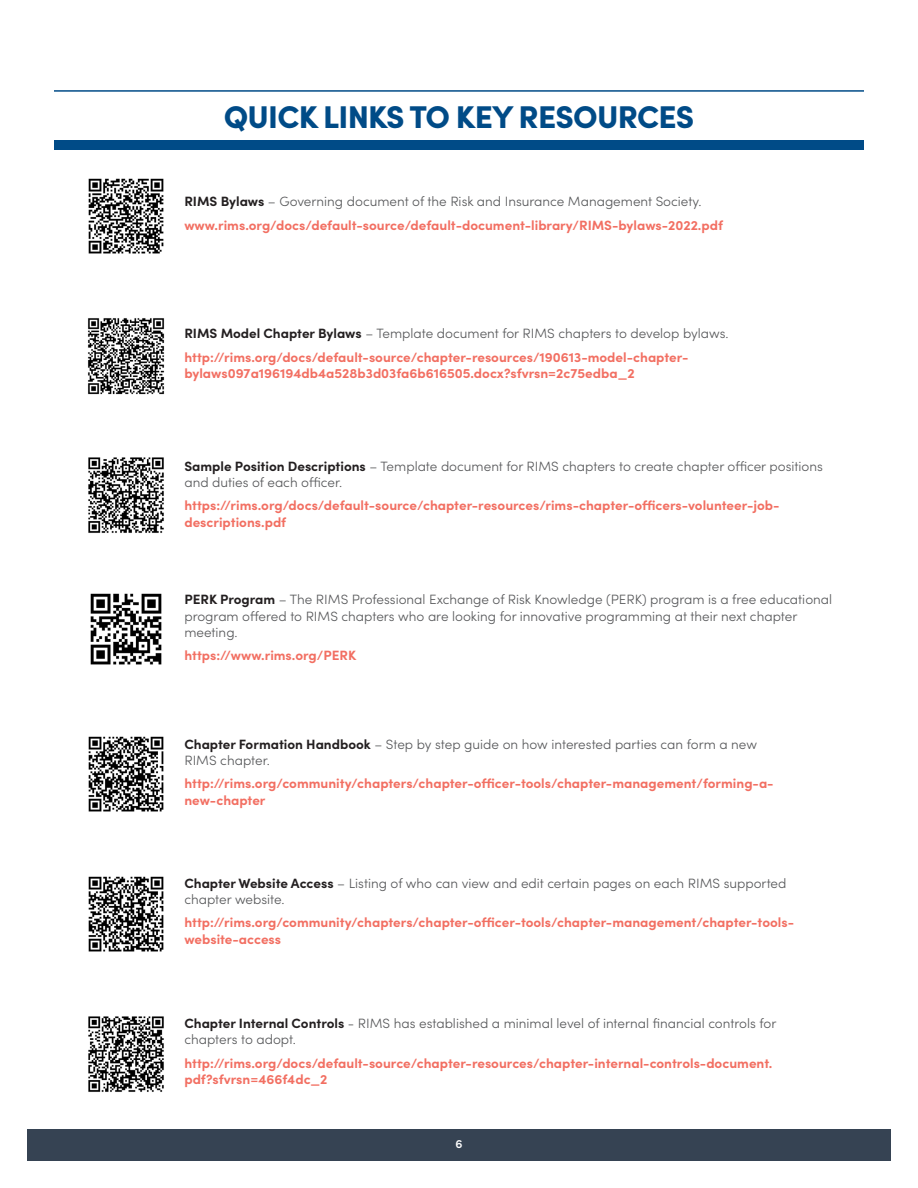
<style>
.page{position:relative;width:918px;height:1188px;background:#fff}
.page>*{position:absolute;margin:0;border:0;box-sizing:border-box;transform-origin:0 0}
.Body{font:900 31.5px "Sofia Pro";letter-spacing:-.025em;color:#004b87}
.Body-2{font:300 13.5px/16.5px "Sofia Pro";color:#57585a}
.Body-3{font:700 13.5px/16.5px "Sofia Pro";color:#f26f62}
.t1{font:600 12px "Sofia Pro";color:#fff}
.s1{font-weight:700;color:#231f20}
</style>
<div class="page">
<div style="left:27px;top:1129px;width:864px;height:32px;background:#364353"></div>
<div style="left:54px;top:140px;width:810px;height:10px;background:#004b87"></div>
<hr style="left:54px;top:90px;width:810px;height:2px;background:#004b87">
<img style="left:88px;top:178px;width:76px;height:76px">
<img style="left:88px;top:318px;width:77px;height:77px">
<img style="left:88px;top:457px;width:76px;height:76px">
<img style="left:90px;top:593px;width:72px;height:72px">
<img style="left:88px;top:736px;width:76px;height:76px">
<img style="left:88px;top:876px;width:76px;height:76px">
<img style="left:88px;top:1016px;width:76px;height:76px">
<p class="Body" style="left:224px;top:92px;width:472px">QUICK LINKS TO KEY RESOURCES</p>
<p class="Body-2" style="left:184px;top:193px;width:519px"><span class="s1">RIMS Bylaws</span> – Governing document of the Risk and Insurance Management Society.</p>
<p class="Body-3" style="left:184px;top:216px;width:540px">www.rims.org/docs/default-source/default-document-library/RIMS-bylaws-2022.pdf</p>
<p class="Body-2" style="left:184px;top:325px;width:546px"><span class="s1">RIMS Model Chapter Bylaws</span> – Template document for RIMS chapters to develop bylaws.</p>
<p class="Body-3" style="left:184px;top:347px;width:506px">http://rims.org/docs/default-source/chapter-resources/190613-model-chapter&shy;bylaws097a196194db4a528b3d03fa6b616505.docx?sfvrsn=2c75edba_2</p>
<p class="Body-2" style="left:184px;top:457px;width:640px"><span class="s1">Sample Position Descriptions</span> – Template document for RIMS chapters to create chapter officer positions and duties of each officer.</p>
<p class="Body-3" style="left:184px;top:496px;width:597px">https://rims.org/docs/default-source/chapter-resources/rims-chapter-officers-volunteer-job&shy;descriptions.pdf</p>
<p class="Body-2" style="left:184px;top:590px;width:649px"><span class="s1">PERK Program</span> – The RIMS Professional Exchange of Risk Knowledge (PERK) program is a free educational program offered to RIMS chapters who are looking for innovative programming at their next chapter meeting.</p>
<p class="Body-3" style="left:184px;top:646px;width:173px">https://www.rims.org/PERK</p>
<p class="Body-2" style="left:184px;top:735px;width:574px"><span class="s1">Chapter Formation Handbook</span> – Step by step guide on how interested parties can form a new<br>RIMS chapter.</p>
<p class="Body-3" style="left:184px;top:774px;width:591px">http://rims.org/community/chapters/chapter-officer-tools/chapter-management/forming-a&shy;new-chapter</p>
<p class="Body-2" style="left:184px;top:874px;width:604px"><span class="s1">Chapter Website Access</span> – Listing of who can view and edit certain pages on each RIMS supported chapter website.</p>
<p class="Body-3" style="left:184px;top:913px;width:611px">http://rims.org/community/chapters/chapter-officer-tools/chapter-management/chapter-tools&shy;website-access</p>
<p class="Body-2" style="left:184px;top:1014px;width:594px"><span class="s1">Chapter Internal Controls</span> - RIMS has established a minimal level of internal financial controls for chapters to adopt.</p>
<p class="Body-3" style="left:184px;top:1054px;width:590px">http://rims.org/docs/default-source/chapter-resources/chapter-internal-controls-document. pdf?sfvrsn=466f4dc_2</p>
<p class="t1" style="left:455px;top:1135px;width:9px">6</p>
</div>
